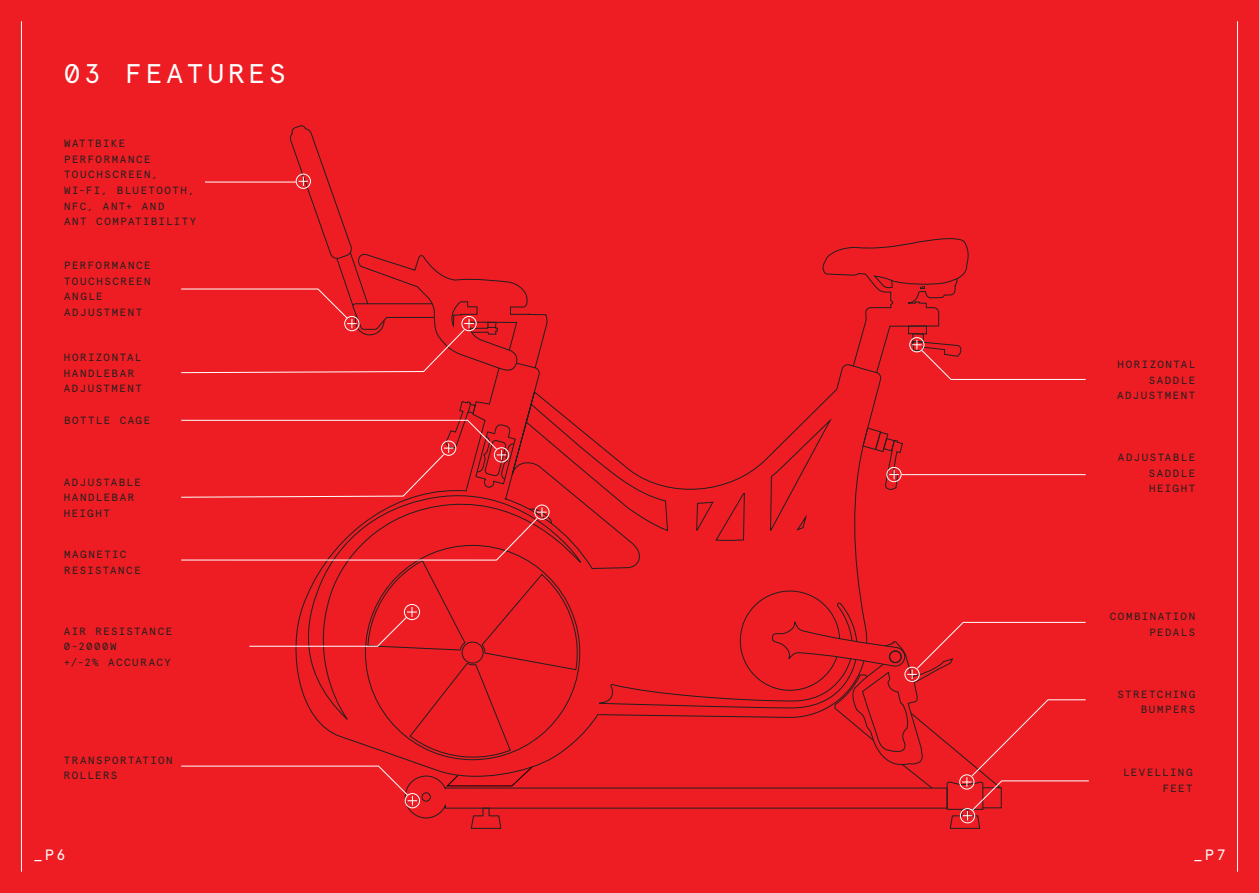
<style>
.page{position:relative;width:1259px;height:893px;background:#ee1d23}
.page>*{position:absolute;margin:0;border:0;box-sizing:border-box;transform-origin:0 0}
.t1{font:27px "Apercu Pro Mono";letter-spacing:.14em;color:#fff}
.t2{font:15px "Apercu Pro Mono";color:#fff}
.t3{font:10.5px/15.6px "Apercu Pro Mono";letter-spacing:.14em;color:#231f20}
</style>
<div class="page">
<svg style="left:490px;top:238px;width:481px;height:346px"></svg>
<svg style="left:312px;top:561px;width:273px;height:23px"></svg>
<svg style="left:852px;top:365px;width:25px;height:9px"></svg>
<svg style="left:872px;top:255px;width:86px;height:34px"></svg>
<svg style="left:770px;top:417px;width:63px;height:114px"></svg>
<svg style="left:696px;top:492px;width:49px;height:49px"></svg>
<hr style="left:1237px;top:21px;width:1px;height:851px;background:#fff">
<hr style="left:21px;top:21px;width:1px;height:851px;background:#fff">
<hr style="left:901px;top:474px;width:184px;height:1px;background:#fff">
<svg style="left:862px;top:427px;width:41px;height:63px"></svg>
<div style="left:909px;top:337px;width:15px;height:15px;border:1px solid #fff;border-radius:50%"></div>
<svg style="left:911px;top:340px;width:175px;height:40px"></svg>
<svg style="left:181px;top:399px;width:487px;height:162px"></svg>
<svg style="left:181px;top:125px;width:355px;height:248px"></svg>
<svg style="left:181px;top:584px;width:908px;height:245px"></svg>
<h1 class="t1" style="left:64px;top:53px;width:223px">03 FEATURES</h1>
<p class="t3" style="left:64px;top:135px;width:134px">WATTBIKE<br>PERFORMANCE<br>TOUCHSCREEN,<br>WI-FI, BLUETOOTH,<br>NFC, ANT+ AND<br>ANT COMPATIBILITY</p>
<p class="t3" style="left:64px;top:257px;width:88px">PERFORMANCE<br>TOUCHSCREEN<br>ANGLE<br>ADJUSTMENT</p>
<p class="t3" style="left:64px;top:349px;width:80px">HORIZONTAL<br>HANDLEBAR<br>ADJUSTMENT</p>
<p class="t3" style="left:64px;top:411px;width:88px">BOTTLE CAGE</p>
<p class="t3" style="left:64px;top:473px;width:79px">ADJUSTABLE<br>HANDLEBAR<br>HEIGHT</p>
<p class="t3" style="left:64px;top:546px;width:78px">MAGNETIC<br>RESISTANCE</p>
<p class="t3" style="left:64px;top:622px;width:110px">AIR RESISTANCE<br>0-2000W<br>+/-2% ACCURACY</p>
<p class="t3" style="left:64px;top:751px;width:110px">TRANSPORTATION<br>ROLLERS</p>
<p class="t3" style="left:1117px;top:356px;width:80px;text-align:right">HORIZONTAL<br>SADDLE<br>ADJUSTMENT</p>
<p class="t3" style="left:1149px;top:449px;width:48px;text-align:justify;text-indent:-31px">ADJUSTABLE SADDLE HEIGHT</p>
<p class="t3" style="left:1109px;top:608px;width:87px;text-align:right">COMBINATION<br>PEDALS</p>
<p class="t3" style="left:1117px;top:685px;width:79px;text-align:right">STRETCHING<br>BUMPERS</p>
<p class="t3" style="left:1123px;top:764px;width:71px;text-align:right">LEVELLING<br>FEET</p>
<h2 class="t2" style="left:33px;top:843px;width:34px">_P6</h2>
<h2 class="t2" style="left:1193px;top:843px;width:34px">_P7</h2>
</div>
